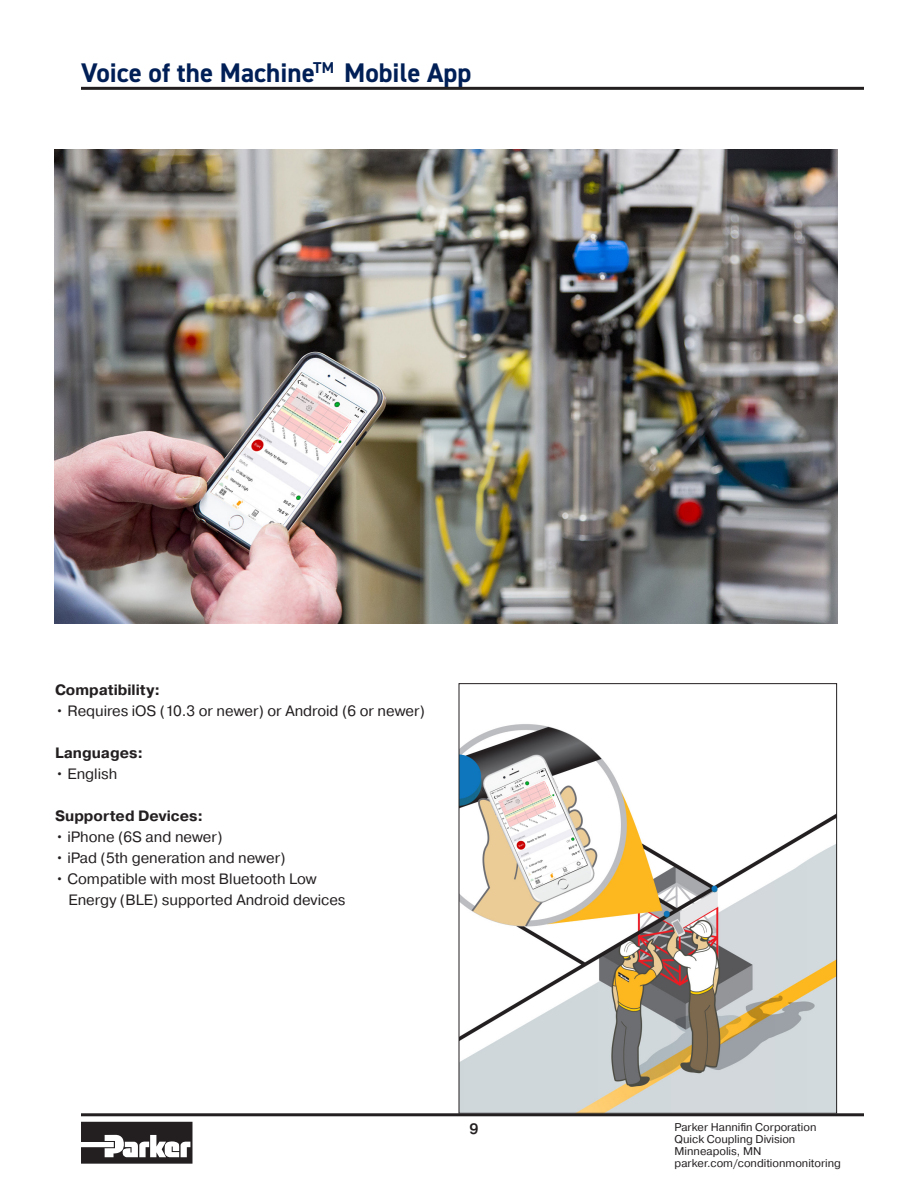
<style>
.page{position:relative;width:918px;height:1188px;background:#fff}
.page>*{position:absolute;margin:0;border:0;box-sizing:border-box;transform-origin:0 0}
.t1{font:700 27px "DIN2014";color:#001f56}
.t2{font:15px/21px "Pragmatica";color:#231f20}
.t3{font:700 15px "Pragmatica";color:#231f20}
.t4{font:500 15px "Pragmatica";color:#231f20}
.t5{font:11.25px/12px "Pragmatica";color:#231f20}
</style>
<div class="page">
<svg style="left:81px;top:1122px;width:111px;height:42px"></svg>
<hr style="left:81px;top:87px;width:783px;height:3px;background:#231f20">
<hr style="left:81px;top:1113px;width:783px;height:3px;background:#231f20">
<img style="left:461px;top:724px;width:374px;height:388px">
<img style="left:55px;top:150px;width:782px;height:474px">
<h1 class="t1" style="left:81px;top:54px;width:392px">Voice of the Machine<sup>TM</sup> Mobile App</h1>
<p class="t3" style="left:55px;top:680px;width:107px">Compatibility:</p>
<p class="t2" style="left:55px;top:701px;width:372px">• Requires iOS (10.3 or newer) or Android (6 or newer)</p>
<p class="t3" style="left:55px;top:743px;width:90px">Languages:</p>
<p class="t2" style="left:55px;top:764px;width:64px">• English</p>
<p class="t3" style="left:55px;top:806px;width:150px">Supported Devices:</p>
<p class="t2" style="left:55px;top:827px;width:169px">• iPhone (6S and newer)</p>
<p class="t2" style="left:55px;top:848px;width:232px">• iPad (5th generation and newer)</p>
<p class="t2" style="left:69px;top:869px;width:278px;text-indent:-14px">• Compatible with most Bluetooth Low<br>Energy (BLE) supported Android devices</p>
<p class="t4" style="left:470px;top:1119px;width:10px">9</p>
<p class="t5" style="left:675px;top:1122px;width:168px">Parker Hannifin Corporation<br>Quick Coupling Division<br>Minneapolis, MN parker.com/conditionmonitoring</p>
</div>
